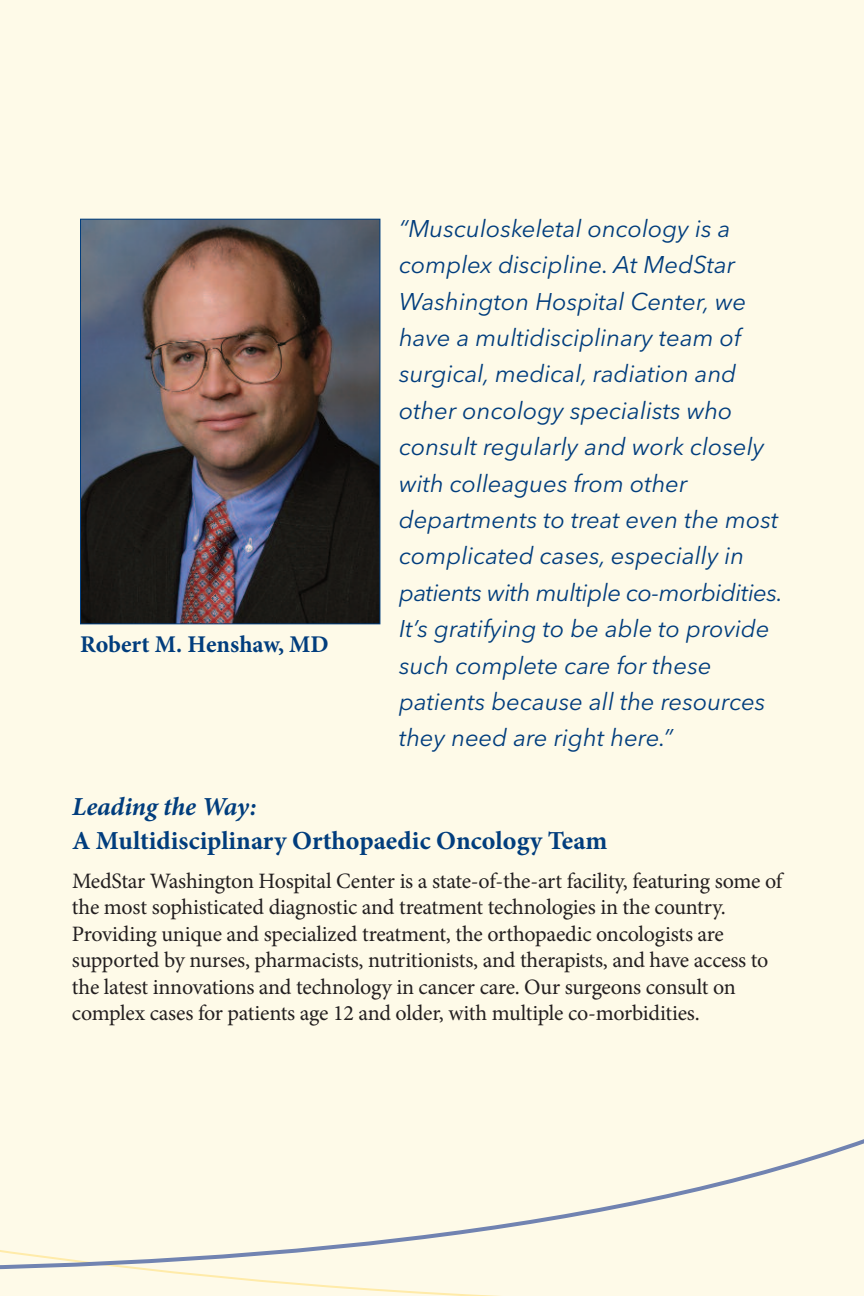
<style>
.page{position:relative;width:864px;height:1296px;background:#fefae8}
.page>*{position:absolute;margin:0;border:0;box-sizing:border-box;transform-origin:0 0}
.t1{font:700 26px "Minion Pro";color:#013d7d}
.t2{font:italic 700 26px "Minion Pro";letter-spacing:-.005em;color:#013d7d}
.t3{font:italic 24px/36.4px "Avenir Next LT Pro";color:#013d7d}
.t4{font:700 24px "Minion Pro";color:#013d7d}
.t5{font:22px/26.4px "Minion Pro";letter-spacing:-.01em;color:#231f20}
</style>
<div class="page">
<img style="left:82px;top:221px;width:296px;height:401px">
<div style="left:80px;top:219px;width:300px;height:405px;border:1px solid #013d7d"></div>
<svg style="left:0;top:1139px;width:864px;height:157px"></svg>
<p class="t4" style="left:80px;top:635px;width:250px">Robert M. Henshaw, MD</p>
<p class="t3" style="left:399px;top:213px;width:385px">“Musculoskeletal oncology is a complex discipline. At MedStar<br>Washington Hospital Center, we have a multidisciplinary team of surgical, medical, radiation and other oncology specialists who consult regularly and work closely with colleagues from other departments to treat even the most complicated cases, especially in patients with multiple co-morbidities.<br>It’s gratifying to be able to provide such complete care for these patients because all the resources they need are right here.”</p>
<p class="t2" style="left:72px;top:797px;width:186px">Leading the Way:</p>
<p class="t1" style="left:72px;top:831px;width:537px">A Multidisciplinary Orthopaedic Oncology Team</p>
<p class="t5" style="left:72px;top:870px;width:712px">MedStar Washington Hospital Center is a state-of-the-art facility, featuring some of the most sophisticated diagnostic and treatment technologies in the country.<br>Providing unique and specialized treatment, the orthopaedic oncologists are supported by nurses, pharmacists, nutritionists, and therapists, and have access to the latest innovations and technology in cancer care. Our surgeons consult on complex cases for patients age 12 and older, with multiple co-morbidities.</p>
</div>
